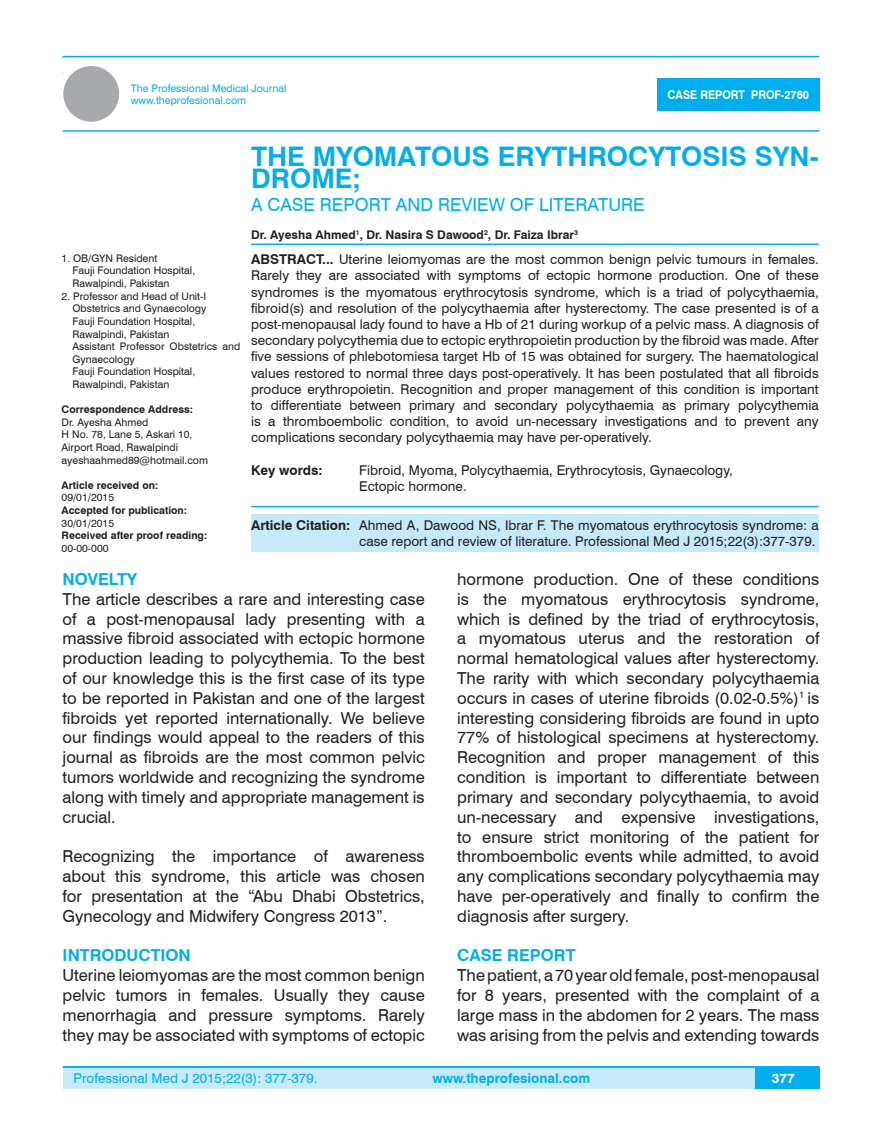
<style>
.page{position:relative;width:882px;height:1145px;background:#fff}
.page>*{position:absolute;margin:0;border:0;box-sizing:border-box;transform-origin:0 0}
.t1{font:700 27px/22.5px "Swiss 721 BT";color:#00aeef}
.t2{font:18px "Swiss 721 BT";color:#00aeef}
.No_Spacing{font:16.5px/19.8px "Swiss 721 BT";color:#231f20;text-align:justify}
.No_Spacing-2{font:700 16.5px "Swiss 721 BT";color:#00aeef}
.t3{font:13.5px/16.2px "Swiss 721 BT";color:#231f20;text-align:justify}
.t4{font:13.5px "Swiss 721 BT";color:#00aeef}
.t5{font:700 13.5px "Swiss 721 BT";color:#00aeef}
.t6{font:700 13.5px "Swiss 721 BT";color:#231f20}
.t7{font:700 13.5px "Swiss 721 BT";color:#fff}
.No_Spacing-3{font:700 12px "Swiss 721 BT";color:#231f20}
.t8{font:700 12px "Swiss 721 BT";color:#fff;scale:.9 1}
.No_Spacing-4{font:10.5px/12.6px "Swiss 721 BT";color:#231f20}
.No_Spacing-5{font:700 10.5px "Swiss 721 BT";color:#231f20}
.t9{font:10.5px "Swiss 721 BT";color:#00aeef}
.s1{font-weight:700}
</style>
<div class="page">
<div style="left:63px;top:1067px;width:756px;height:21px;background:#c6eafa"></div>
<hr style="left:63px;top:1066px;width:756px;height:2px;background:#00aeef">
<div style="left:754px;top:1068px;width:65px;height:20px;background:#00aeef"></div>
<hr style="left:63px;top:56px;width:756px;height:1px;background:#00aeef">
<hr style="left:63px;top:130px;width:756px;height:2px;background:#00aeef">
<div style="left:63px;top:66px;width:56px;height:56px;background:#a8a9ad;border-radius:50%"></div>
<div style="left:657px;top:78px;width:162px;height:33px;background:#00aeef"></div>
<hr style="left:251px;top:243px;width:567px;height:2px;background:#00aeef">
<hr style="left:251px;top:506px;width:567px;height:1px;background:#00aeef">
<div style="left:251px;top:514px;width:567px;height:38px;background:#c6eafa"></div>
<p class="t9" style="left:131px;top:81px;width:157px">The Professional Medical Journal</p>
<p class="t9" style="left:131px;top:93px;width:117px">www.theprofesional.com</p>
<p class="t1" style="left:251px;top:144px;width:569px">THE MYOMATOUS ERYTHROCYTOSIS SYN-<br>DROME;</p>
<p class="t2" style="left:251px;top:192px;width:395px">A CASE REPORT AND REVIEW OF LITERATURE</p>
<p class="No_Spacing-3" style="left:251px;top:226px;width:328px">Dr. Ayesha Ahmed<sup>1</sup>, Dr. Nasira S Dawood<sup>2</sup>, Dr. Faiza Ibrar<sup>3</sup></p>
<p class="t8" style="left:667px;top:87px;width:159px">CASE REPORT PROF-2760</p>
<p class="No_Spacing-4" style="left:62px;top:251px;width:97px">1. OB/GYN Resident</p>
<p class="No_Spacing-4" style="left:72px;top:264px;width:124px">Fauji Foundation Hospital,</p>
<p class="No_Spacing-4" style="left:72px;top:277px;width:98px">Rawalpindi, Pakistan</p>
<p class="No_Spacing-4" style="left:62px;top:289px;width:146px">2. Professor and Head of Unit-I</p>
<p class="No_Spacing-4" style="left:72px;top:302px;width:135px">Obstetrics and Gynaecology</p>
<p class="No_Spacing-4" style="left:72px;top:314px;width:124px">Fauji Foundation Hospital,</p>
<p class="No_Spacing-4" style="left:72px;top:327px;width:98px">Rawalpindi, Pakistan</p>
<p class="No_Spacing-4" style="left:72px;top:340px;width:169px">Assistant Professor Obstetrics and<br>Gynaecology</p>
<p class="No_Spacing-4" style="left:72px;top:365px;width:124px">Fauji Foundation Hospital,</p>
<p class="No_Spacing-4" style="left:72px;top:377px;width:98px">Rawalpindi, Pakistan</p>
<p class="No_Spacing-5" style="left:62px;top:402px;width:133px">Correspondence Address:</p>
<p class="No_Spacing-4" style="left:62px;top:415px;width:88px">Dr. Ayesha Ahmed</p>
<p class="No_Spacing-4" style="left:62px;top:428px;width:132px">H No. 78, Lane 5, Askari 10,</p>
<p class="No_Spacing-4" style="left:62px;top:440px;width:118px">Airport Road, Rawalpindi</p>
<p class="No_Spacing-4" style="left:62px;top:453px;width:148px">ayeshaahmed89@hotmail.com</p>
<p class="No_Spacing-5" style="left:62px;top:478px;width:98px">Article received on:</p>
<p class="No_Spacing-4" style="left:62px;top:491px;width:54px">09/01/2015</p>
<p class="No_Spacing-5" style="left:62px;top:503px;width:127px">Accepted for publication:</p>
<p class="No_Spacing-4" style="left:62px;top:516px;width:54px">30/01/2015</p>
<p class="No_Spacing-5" style="left:62px;top:528px;width:147px">Received after proof reading:</p>
<p class="No_Spacing-4" style="left:62px;top:541px;width:48px">00-00-000</p>
<p class="t3" style="left:251px;top:251px;width:569px"><span class="s1">ABSTRACT...</span> Uterine leiomyomas are the most common benign pelvic tumours in females.<br>Rarely they are associated with symptoms of ectopic hormone production. One of these syndromes is the myomatous erythrocytosis syndrome, which is a triad of polycythaemia, fibroid(s) and resolution of the polycythaemia after hysterectomy. The case presented is of a post-menopausal lady found to have a Hb of 21 during workup of a pelvic mass. A diagnosis of secondary polycythemia due to ectopic erythropoietin production by the fibroid was made. After five sessions of phlebotomiesa target Hb of 15 was obtained for surgery. The haematological values restored to normal three days post-operatively. It has been postulated that all fibroids produce erythropoietin. Recognition and proper management of this condition is important to differentiate between primary and secondary polycythaemia as primary polycythemia is a thromboembolic condition, to avoid un-necessary investigations and to prevent any complications secondary polycythaemia may have per-operatively.</p>
<p class="t6" style="left:251px;top:461px;width:73px">Key words:</p>
<p class="t3" style="left:359px;top:461px;width:375px">Fibroid, Myoma, Polycythaemia, Erythrocytosis, Gynaecology,</p>
<p class="t3" style="left:359px;top:477px;width:109px">Ectopic hormone.</p>
<p class="t3" style="left:251px;top:516px;width:569px;text-align:right"><span class="s1">Article Citation:</span> Ahmed A, Dawood NS, Ibrar F. The myomatous erythrocytosis syndrome: a case report and review of literature. Professional Med J 2015;22(3):377-379.</p>
<p class="No_Spacing-2" style="left:63px;top:568px;width:76px">NOVELTY</p>
<p class="No_Spacing" style="left:63px;top:588px;width:363px">The article describes a rare and interesting case of a post-menopausal lady presenting with a massive fibroid associated with ectopic hormone production leading to polycythemia. To the best of our knowledge this is the first case of its type to be reported in Pakistan and one of the largest fibroids yet reported internationally. We believe our findings would appeal to the readers of this journal as fibroids are the most common pelvic tumors worldwide and recognizing the syndrome along with timely and appropriate management is crucial.</p>
<p class="No_Spacing" style="left:63px;top:846px;width:363px">Recognizing the importance of awareness about this syndrome, this article was chosen for presentation at the “Abu Dhabi Obstetrics, Gynecology and Midwifery Congress 2013”.</p>
<p class="No_Spacing-2" style="left:63px;top:944px;width:130px">INTRODUCTION</p>
<p class="No_Spacing" style="left:63px;top:964px;width:363px">Uterine leiomyomas are the most common benign pelvic tumors in females. Usually they cause menorrhagia and pressure symptoms. Rarely they may be associated with symptoms of ectopic</p>
<p class="No_Spacing" style="left:457px;top:568px;width:363px">hormone production. One of these conditions is the myomatous erythrocytosis syndrome, which is defined by the triad of erythrocytosis, a myomatous uterus and the restoration of normal hematological values after hysterectomy.<br>The rarity with which secondary polycythaemia occurs in cases of uterine fibroids (0.02-0.5%)<sup>1</sup> is interesting considering fibroids are found in upto 77% of histological specimens at hysterectomy.<br>Recognition and proper management of this condition is important to differentiate between primary and secondary polycythaemia, to avoid un-necessary and expensive investigations, to ensure strict monitoring of the patient for thromboembolic events while admitted, to avoid any complications secondary polycythaemia may have per-operatively and finally to confirm the diagnosis after surgery.</p>
<p class="No_Spacing-2" style="left:457px;top:944px;width:120px">CASE REPORT</p>
<p class="No_Spacing" style="left:457px;top:964px;width:363px">The patient, a 70 year old female, post-menopausal for 8 years, presented with the complaint of a large mass in the abdomen for 2 years. The mass was arising from the pelvis and extending towards</p>
<p class="t4" style="left:74px;top:1069px;width:245px">Professional Med J 2015;22(3): 377-379.</p>
<p class="t5" style="left:432px;top:1069px;width:159px">www.theprofesional.com</p>
<p class="t7" style="left:771px;top:1069px;width:24px">377</p>
</div>
